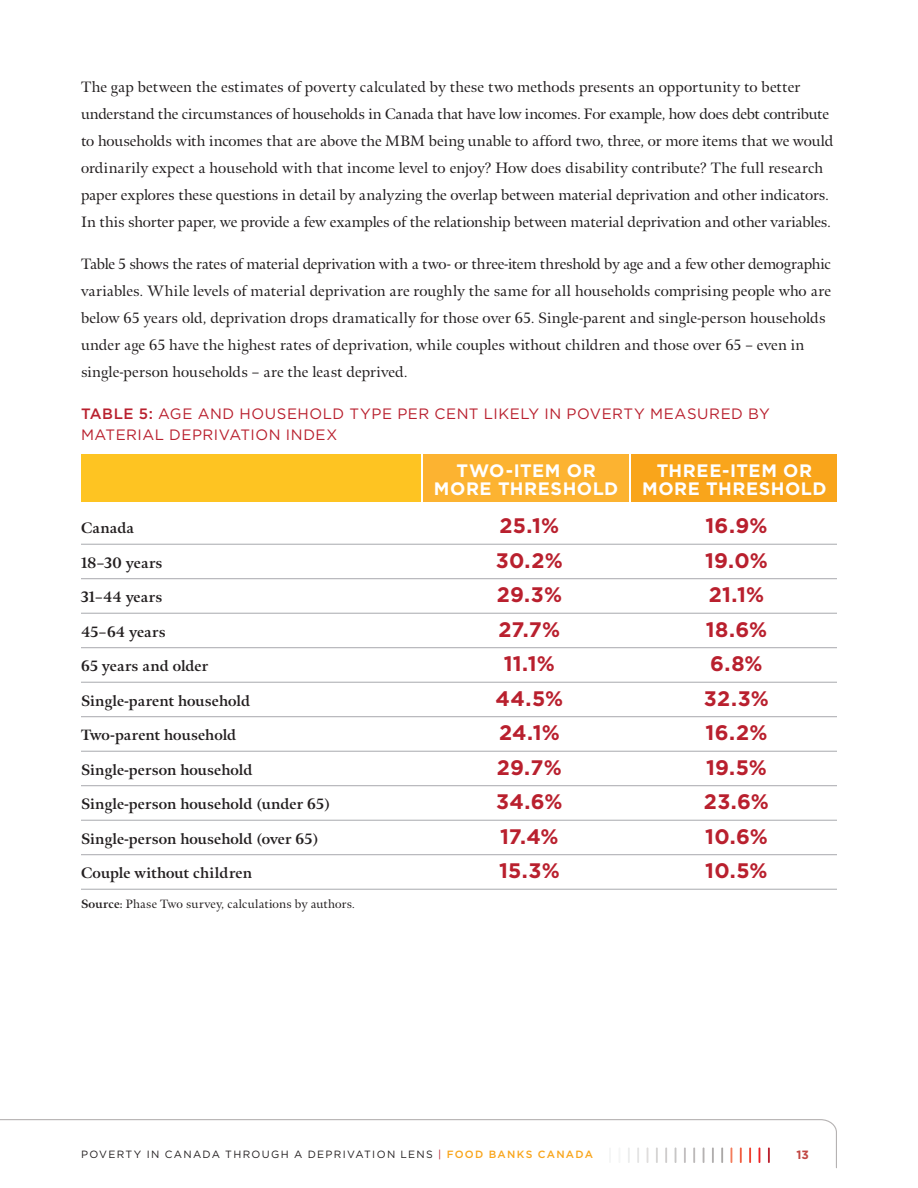
<style>
.page{position:relative;width:918px;height:1188px;background:#fff}
.page>*{position:absolute;margin:0;border:0;box-sizing:border-box;transform-origin:0 0}
.t1{font:700 21px "Gotham";letter-spacing:.01em;color:#b9202e}
.t2{font:700 18px/18px "Gotham";letter-spacing:.03em;color:#fff;text-align:center}
.t3{font:15px/27px "Meno";letter-spacing:.005em;color:#231f20}
.t4{font:700 15px "Meno";letter-spacing:.01em;color:#231f20}
.t5{font:15px "Gotham";letter-spacing:.035em;color:#b9202e}
.t6{font:12px "Meno";letter-spacing:.02em;color:#231f20}
.t7{font:700 12px "Gotham";color:#c14743}
.t8{font:10.5px "Gotham";letter-spacing:.125em;color:#231f20}
.s1{font-weight:500}
.s2{font-weight:700}
.s3{color:#b9202e}
.s4{font-weight:500;color:#f9a51b}
</style>
<div class="page">
<svg style="left:0;top:1119px;width:837px;height:50px"></svg>
<hr style="left:81px;top:544px;width:756px;height:1px;background:#a8a9ad">
<hr style="left:81px;top:578px;width:756px;height:1px;background:#a8a9ad">
<hr style="left:81px;top:613px;width:756px;height:1px;background:#a8a9ad">
<hr style="left:81px;top:647px;width:756px;height:1px;background:#a8a9ad">
<hr style="left:81px;top:682px;width:756px;height:1px;background:#a8a9ad">
<hr style="left:81px;top:716px;width:756px;height:1px;background:#a8a9ad">
<hr style="left:81px;top:751px;width:756px;height:1px;background:#a8a9ad">
<hr style="left:81px;top:785px;width:756px;height:1px;background:#a8a9ad">
<hr style="left:81px;top:820px;width:756px;height:1px;background:#a8a9ad">
<hr style="left:81px;top:854px;width:756px;height:1px;background:#a8a9ad">
<hr style="left:81px;top:889px;width:756px;height:1px;background:#a8a9ad">
<div style="left:81px;top:455px;width:339px;height:47px;background:#fec422"></div>
<div style="left:424px;top:455px;width:205px;height:47px;background:#fcb331"></div>
<div style="left:632px;top:455px;width:205px;height:47px;background:#f9a51b"></div>
<p class="t3" style="left:81px;top:74px;width:721px">The gap between the estimates of poverty calculated by these two methods presents an opportunity to better</p>
<p class="t3" style="left:81px;top:101px;width:754px">understand the circumstances of households in Canada that have low incomes. For example, how does debt contribute to households with incomes that are above the MBM being unable to afford two, three, or more items that we would ordinarily expect a household with that income level to enjoy? How does disability contribute? The full research paper explores these questions in detail by analyzing the overlap between material deprivation and other indicators.<br>In this shorter paper, we provide a few examples of the relationship between material deprivation and other variables.</p>
<p class="t3" style="left:81px;top:251px;width:751px">Table 5 shows the rates of material deprivation with a two- or three-item threshold by age and a few other demographic variables. While levels of material deprivation are roughly the same for all households comprising people who are below 65 years old, deprivation drops dramatically for those over 65. Single-parent and single-person households under age 65 have the highest rates of deprivation, while couples without children and those over 65 – even in single-person households – are the least deprived.</p>
<p class="t5" style="left:81px;top:405px;width:690px"><span class="s1">TABLE 5:</span> AGE AND HOUSEHOLD TYPE PER CENT LIKELY IN POVERTY MEASURED BY</p>
<p class="t5" style="left:81px;top:426px;width:258px">MATERIAL DEPRIVATION INDEX</p>
<p class="t2" style="left:457px;top:461px;width:141px">TWO-ITEM OR</p>
<p class="t2" style="left:434px;top:479px;width:186px">MORE THRESHOLD</p>
<p class="t2" style="left:642px;top:461px;width:186px">THREE-ITEM OR<br>MORE THRESHOLD</p>
<p class="t4" style="left:81px;top:518px;width:55px">Canada</p>
<p class="t1" style="left:500px;top:512px;width:61px">25.1%</p>
<p class="t1" style="left:705px;top:512px;width:64px">16.9%</p>
<p class="t4" style="left:81px;top:553px;width:83px">18–30 years</p>
<p class="t1" style="left:496px;top:546px;width:68px">30.2%</p>
<p class="t1" style="left:705px;top:546px;width:64px">19.0%</p>
<p class="t4" style="left:81px;top:587px;width:83px">31–44 years</p>
<p class="t1" style="left:497px;top:581px;width:67px">29.3%</p>
<p class="t1" style="left:709px;top:581px;width:57px">21.1%</p>
<p class="t4" style="left:81px;top:622px;width:86px">45–64 years</p>
<p class="t1" style="left:499px;top:615px;width:63px">27.7%</p>
<p class="t1" style="left:706px;top:615px;width:63px">18.6%</p>
<p class="t4" style="left:81px;top:656px;width:129px">65 years and older</p>
<p class="t1" style="left:504px;top:650px;width:52px">11.1%</p>
<p class="t1" style="left:710px;top:650px;width:54px">6.8%</p>
<p class="t4" style="left:81px;top:691px;width:171px">Single-parent household</p>
<p class="t1" style="left:495px;top:684px;width:69px">44.5%</p>
<p class="t1" style="left:704px;top:684px;width:67px">32.3%</p>
<p class="t4" style="left:81px;top:725px;width:157px">Two-parent household</p>
<p class="t1" style="left:499px;top:719px;width:62px">24.1%</p>
<p class="t1" style="left:706px;top:719px;width:63px">16.2%</p>
<p class="t4" style="left:81px;top:760px;width:173px">Single-person household</p>
<p class="t1" style="left:497px;top:753px;width:66px">29.7%</p>
<p class="t1" style="left:706px;top:753px;width:63px">19.5%</p>
<p class="t4" style="left:81px;top:794px;width:251px">Single-person household (under 65)</p>
<p class="t1" style="left:496px;top:788px;width:68px">34.6%</p>
<p class="t1" style="left:704px;top:788px;width:66px">23.6%</p>
<p class="t4" style="left:81px;top:829px;width:239px">Single-person household (over 65)</p>
<p class="t1" style="left:500px;top:822px;width:60px">17.4%</p>
<p class="t1" style="left:705px;top:822px;width:64px">10.6%</p>
<p class="t4" style="left:81px;top:863px;width:172px">Couple without children</p>
<p class="t1" style="left:499px;top:857px;width:62px">15.3%</p>
<p class="t1" style="left:705px;top:857px;width:64px">10.5%</p>
<p class="t6" style="left:81px;top:896px;width:275px"><span class="s2">Source:</span> Phase Two survey, calculations by authors.</p>
<p class="t8" style="left:81px;top:1148px;width:513px">POVERTY IN CANADA THROUGH A DEPRIVATION LENS <span class="s3">|</span> <span class="s4">FOOD BANKS CANADA</span></p>
<p class="t7" style="left:796px;top:1147px;width:14px">13</p>
</div>
